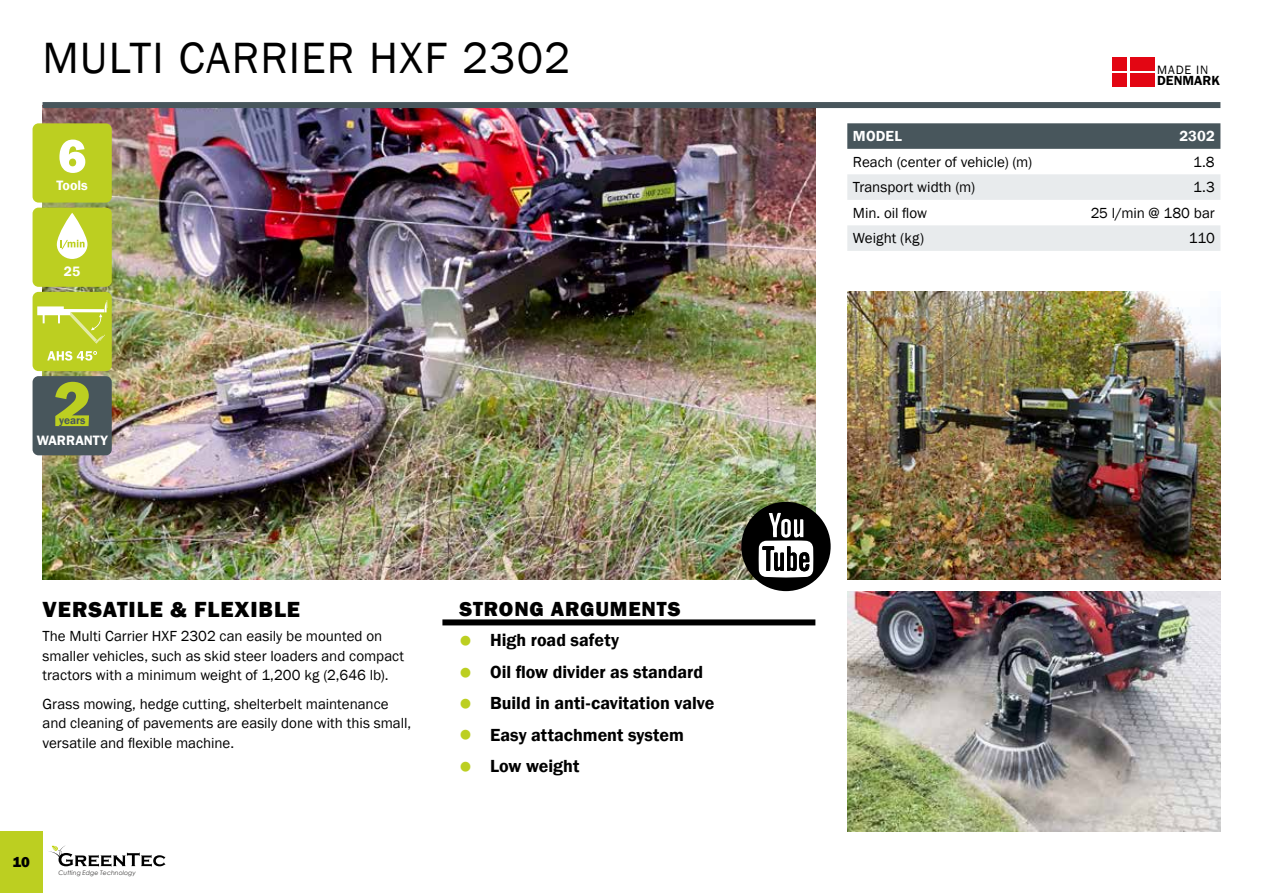
<style>
.page{position:relative;width:1263px;height:893px;background:#fff}
.page>*{position:absolute;margin:0;border:0;box-sizing:border-box;transform-origin:0 0}
.t1{font:45px "Franklin Gothic";letter-spacing:.03em;color:#000}
.t2{font:800 22.5px "Franklin Gothic";letter-spacing:.04em;color:#000}
.t3{font:800 22.5px/31.5px "Franklin Gothic";color:#bccf21;text-align:justify}
.t4{font:800 21px "Franklin Gothic";letter-spacing:.04em;color:#000}
.t5{font:600 18px/31.5px "Franklin Gothic";color:#000}
.t6{font:15px/19.5px "Franklin Gothic";color:#000}
.t7{font:600 15px "Franklin Gothic";letter-spacing:.005em;color:#fff}
.t8{font:800 15px "Franklin Gothic";color:#000}
.t9{font:600 13.95px "Franklin Gothic";color:#fff}
.t10{font:600 13.5px "Franklin Gothic";color:#000}
.t11{font:12.45px "Franklin Gothic";letter-spacing:.07em;color:#000}
.t12{font:600 11.25px "Franklin Gothic";color:#48565c}
.t13{font:italic 6.3px "Century Gothic";color:#3d3c3b}
</style>
<div class="page">
<svg style="left:49px;top:845px;width:116px;height:22px"></svg>
<img style="left:848px;top:591px;width:372px;height:240px">
<img style="left:848px;top:292px;width:372px;height:288px">
<img style="left:43px;top:108px;width:772px;height:472px">
<div style="left:43px;top:102px;width:1177px;height:6px;background:#48565c"></div>
<div style="left:1112px;top:57px;width:15px;height:13px;background:#e30613"></div>
<div style="left:1130px;top:57px;width:24px;height:13px;background:#e30613"></div>
<div style="left:1112px;top:73px;width:15px;height:14px;background:#e30613"></div>
<div style="left:1130px;top:73px;width:24px;height:14px;background:#e30613"></div>
<div style="left:741px;top:502px;width:90px;height:89px;background:#000;border-radius:50%"></div>
<svg style="left:759px;top:513px;width:54px;height:64px"></svg>
<svg style="left:847px;top:123px;width:373px;height:26px;background:#4b595f"></svg>
<svg style="left:847px;top:174px;width:373px;height:77px"></svg>
<div style="left:442px;top:619px;width:373px;height:6px;background:#000"></div>
<div style="left:33px;top:208px;width:79px;height:79px;background:#bccf21;border-radius:6px"></div>
<svg style="left:56px;top:213px;width:32px;height:46px"></svg>
<div style="left:33px;top:292px;width:79px;height:79px;background:#bccf21;border-radius:6px"></div>
<svg style="left:47px;top:351px;width:50px;height:10px"></svg>
<svg style="left:37px;top:300px;width:71px;height:44px"></svg>
<div style="left:33px;top:376px;width:79px;height:79px;background:#48565c;border-radius:6px"></div>
<svg style="left:55px;top:382px;width:34px;height:44px"></svg>
<div style="left:33px;top:123px;width:79px;height:80px;background:#bccf21;border-radius:6px"></div>
<svg style="left:59px;top:140px;width:26px;height:33px"></svg>
<div style="left:0;top:831px;width:43px;height:62px;background:#bccf21"></div>
<h1 class="t1" style="left:43px;top:30px;width:530px">MULTI CARRIER HXF 2302</h1>
<p class="t9" style="left:56px;top:176px;width:33px">Tools</p>
<p class="t9" style="left:64px;top:263px;width:18px">25</p>
<p class="t12" style="left:59px;top:413px;width:28px">years</p>
<p class="t9" style="left:37px;top:431px;width:72px">WARRANTY</p>
<h2 class="t2" style="left:43px;top:595px;width:259px">VERSATILE &amp; FLEXIBLE</h2>
<p class="t6" style="left:43px;top:627px;width:363px">The Multi Carrier HXF 2302 can easily be mounted on smaller vehicles, such as skid steer loaders and compact tractors with a minimum weight of 1,200 kg (2,646 lb).</p>
<p class="t6" style="left:43px;top:694px;width:370px">Grass mowing, hedge cutting, shelterbelt maintenance and cleaning of pavements are easily done with this small, versatile and flexible machine.</p>
<p class="t8" style="left:13px;top:852px;width:19px">10</p>
<p class="t13" style="left:58px;top:869px;width:79px">Cutting Edge Technology</p>
<h3 class="t4" style="left:459px;top:595px;width:223px">STRONG ARGUMENTS</h3>
<h2 class="t3" style="left:459px;top:623px;width:15px">● ● ● ● ●</h2>
<p class="t5" style="left:490px;top:624px;width:226px">High road safety<br>Oil flow divider as standard<br>Build in anti-cavitation valve<br>Easy attachment system<br>Low weight</p>
<p class="t11" style="left:1157px;top:62px;width:53px">MADE IN</p>
<p class="t10" style="left:1157px;top:72px;width:64px">DENMARK</p>
<p class="t7" style="left:853px;top:127px;width:50px">MODEL</p>
<p class="t7" style="left:1179px;top:127px;width:37px">2302</p>
<p class="t6" style="left:853px;top:152px;width:181px">Reach (center of vehicle) (m)</p>
<p class="t6" style="left:1193px;top:152px;width:23px">1.8</p>
<p class="t6" style="left:853px;top:178px;width:124px">Transport width (m)</p>
<p class="t6" style="left:1193px;top:178px;width:23px">1.3</p>
<p class="t6" style="left:853px;top:203px;width:76px">Min. oil flow</p>
<p class="t6" style="left:1091px;top:203px;width:126px">25 l/min @ 180 bar</p>
<p class="t6" style="left:853px;top:229px;width:73px">Weight (kg)</p>
<p class="t6" style="left:1189px;top:229px;width:27px">110</p>
</div>
